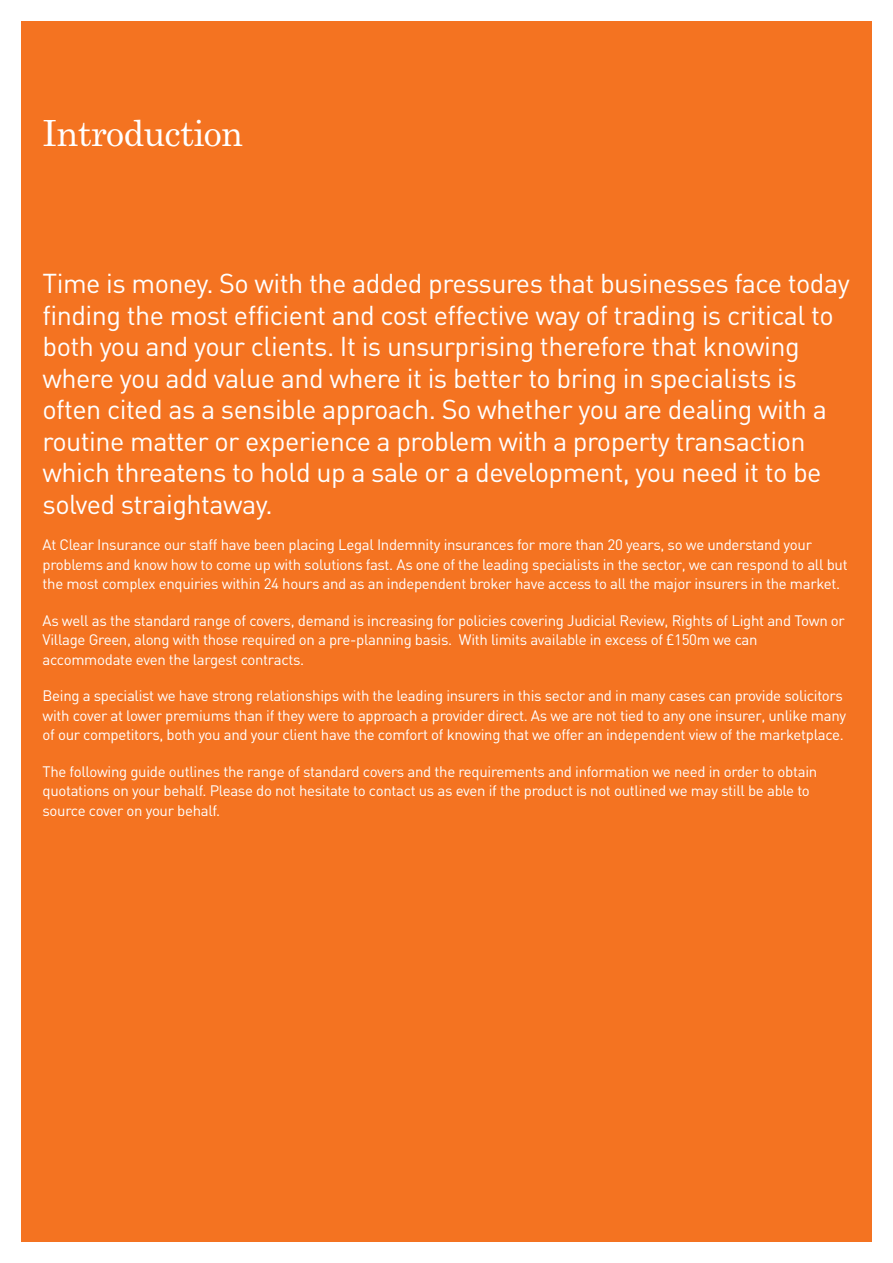
<style>
.page{position:relative;width:893px;height:1263px;background:#fff}
.page>*{position:absolute;margin:0;border:0;box-sizing:border-box;transform-origin:0 0}
.t1{font:36px "Century Schoolbook";letter-spacing:-.02em;color:#fff}
.t2{font:27px/31.5px "DIN";letter-spacing:-.02em;color:#fff}
.t3{font:15px/19.5px "DIN";letter-spacing:-.02em;color:#fff}
</style>
<div class="page">
<div style="left:21px;top:21px;width:851px;height:1221px;background:#f47321"></div>
<h1 class="t1" style="left:43px;top:112px;width:202px">Introduction</h1>
<p class="t2" style="left:43px;top:267px;width:809px">Time is money. So with the added pressures that businesses face today finding the most efficient and cost effective way of trading is critical to both you and your clients. It is unsurprising therefore that knowing where you add value and where it is better to bring in specialists is often cited as a sensible approach. So whether you are dealing with a routine matter or experience a problem with a property transaction which threatens to hold up a sale or a development, you need it to be solved straightaway.</p>
<p class="t3" style="left:43px;top:535px;width:807px">At Clear Insurance our staff have been placing Legal Indemnity insurances for more than 20 years, so we understand your problems and know how to come up with solutions fast. As one of the leading specialists in the sector, we can respond to all but the most complex enquiries within 24 hours and as an independent broker have access to all the major insurers in the market.</p>
<p class="t3" style="left:43px;top:610px;width:804px">As well as the standard range of covers, demand is increasing for policies covering Judicial Review, Rights of Light and Town or<br>Village Green, along with those required on a pre-planning basis. With limits available in excess of £150m we can accommodate even the largest contracts.</p>
<p class="t3" style="left:43px;top:686px;width:805px">Being a specialist we have strong relationships with the leading insurers in this sector and in many cases can provide solicitors with cover at lower premiums than if they were to approach a provider direct. As we are not tied to any one insurer, unlike many of our competitors, both you and your client have the comfort of knowing that we offer an independent view of the marketplace.</p>
<p class="t3" style="left:43px;top:761px;width:776px">The following guide outlines the range of standard covers and the requirements and information we need in order to obtain quotations on your behalf. Please do not hesitate to contact us as even if the product is not outlined we may still be able to source cover on your behalf.</p>
</div>
